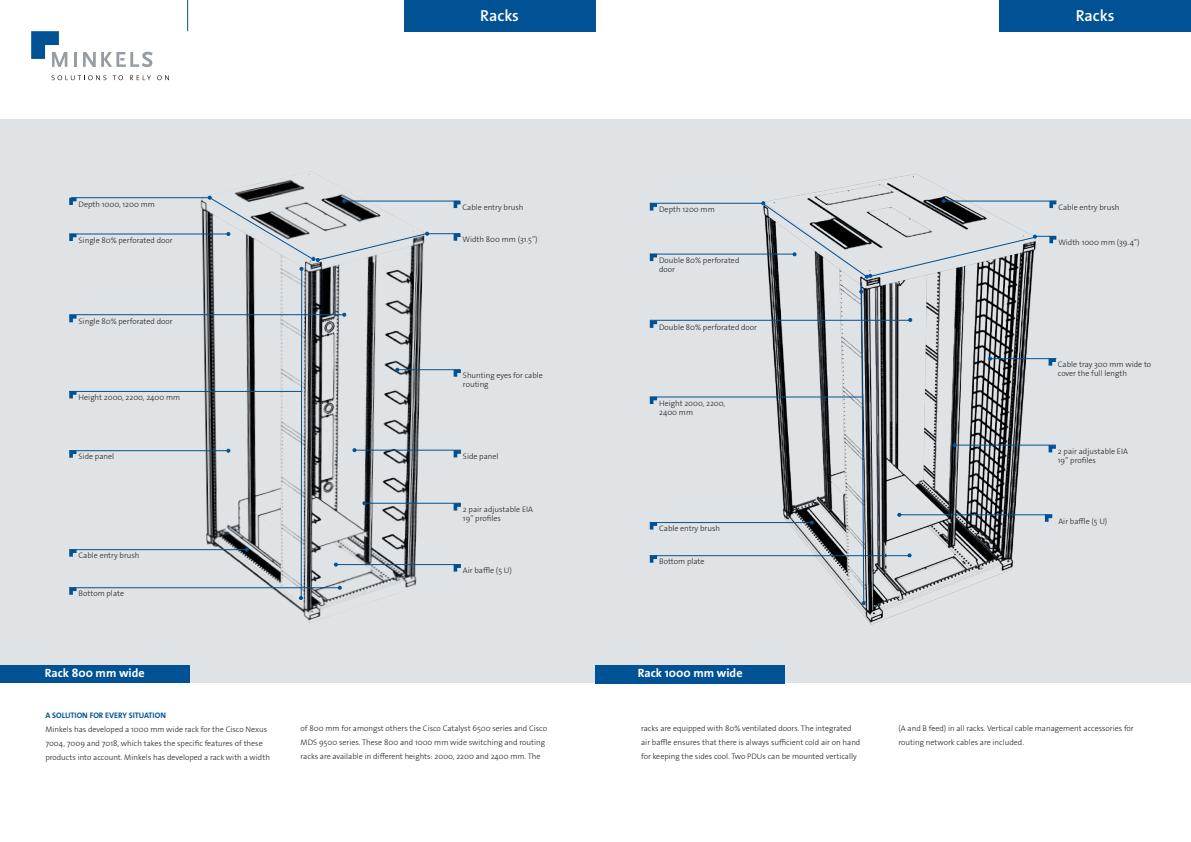
<style>
.page{position:relative;width:1191px;height:842px;background:#fff}
.page>*{position:absolute;margin:0;border:0;box-sizing:border-box;transform-origin:0 0}
.t1{font:600 16px "The Sans Os F";letter-spacing:-.005em;color:#fff}
.t2{font:700 12px "The Sans Os F";color:#fff}
.t3{font:300 8px/14px "The Sans Os F";color:#231f20}
.t4{font:700 8px "The Sans Os F";color:#005295}
</style>
<div class="page">
<div style="left:0;top:120px;width:1191px;height:563px;background:#e0e3e6"></div>
<img style="left:734px;top:173px;width:323px;height:452px">
<img style="left:169px;top:171px;width:286px;height:452px">
<svg style="left:31px;top:31px;width:36px;height:36px"></svg>
<hr style="left:74px;top:52px;width:3px;height:15px;background:#959ca2">
<svg style="left:83px;top:52px;width:70px;height:15px"></svg>
<svg style="left:52px;top:75px;width:54px;height:5px"></svg>
<svg style="left:113px;top:75px;width:10px;height:5px"></svg>
<svg style="left:130px;top:75px;width:21px;height:5px"></svg>
<svg style="left:157px;top:75px;width:12px;height:5px"></svg>
<hr style="left:187px;top:0;width:1px;height:31px;background:#005295">
<hr style="left:69px;top:391px;width:233px;height:1px;background:#005295">
<hr style="left:69px;top:234px;width:159px;height:1px;background:#005295">
<hr style="left:426px;top:233px;width:34px;height:1px;background:#005295">
<hr style="left:397px;top:369px;width:63px;height:1px;background:#005295">
<hr style="left:336px;top:564px;width:125px;height:1px;background:#005295">
<hr style="left:364px;top:503px;width:97px;height:1px;background:#005295">
<hr style="left:71px;top:197px;width:139px;height:1px;background:#005295">
<svg style="left:453px;top:233px;width:7px;height:8px"></svg>
<svg style="left:453px;top:369px;width:8px;height:8px"></svg>
<svg style="left:453px;top:503px;width:8px;height:7px"></svg>
<svg style="left:453px;top:564px;width:8px;height:8px"></svg>
<svg style="left:69px;top:198px;width:8px;height:7px"></svg>
<svg style="left:69px;top:234px;width:8px;height:7px"></svg>
<svg style="left:69px;top:391px;width:8px;height:7px"></svg>
<hr style="left:69px;top:314px;width:275px;height:1px;background:#005295">
<svg style="left:69px;top:315px;width:8px;height:7px"></svg>
<hr style="left:69px;top:587px;width:271px;height:1px;background:#005295">
<svg style="left:69px;top:587px;width:8px;height:8px"></svg>
<hr style="left:650px;top:397px;width:213px;height:1px;background:#005295">
<hr style="left:650px;top:254px;width:143px;height:1px;background:#005295">
<hr style="left:650px;top:203px;width:113px;height:1px;background:#005295">
<svg style="left:650px;top:203px;width:7px;height:8px"></svg>
<svg style="left:650px;top:255px;width:7px;height:6px"></svg>
<svg style="left:650px;top:398px;width:7px;height:6px"></svg>
<hr style="left:650px;top:320px;width:260px;height:1px;background:#005295">
<svg style="left:650px;top:321px;width:7px;height:7px"></svg>
<hr style="left:650px;top:555px;width:259px;height:1px;background:#005295">
<svg style="left:650px;top:555px;width:7px;height:8px"></svg>
<div style="left:403px;top:0;width:192px;height:31px;background:#005295"></div>
<div style="left:999px;top:0;width:192px;height:31px;background:#005295"></div>
<hr style="left:354px;top:450px;width:107px;height:1px;background:#005295">
<svg style="left:453px;top:450px;width:8px;height:7px"></svg>
<hr style="left:69px;top:450px;width:159px;height:1px;background:#005295">
<svg style="left:69px;top:450px;width:8px;height:8px"></svg>
<div style="left:0;top:665px;width:189px;height:18px;background:#005295"></div>
<div style="left:595px;top:665px;width:190px;height:18px;background:#005295"></div>
<hr style="left:69px;top:549px;width:178px;height:1px;background:#005295">
<svg style="left:69px;top:549px;width:8px;height:8px"></svg>
<hr style="left:344px;top:201px;width:116px;height:1px;background:#005295">
<svg style="left:453px;top:201px;width:7px;height:7px"></svg>
<svg style="left:208px;top:196px;width:221px;height:404px"></svg>
<hr style="left:650px;top:522px;width:161px;height:1px;background:#005295">
<svg style="left:650px;top:523px;width:7px;height:6px"></svg>
<svg style="left:761px;top:199px;width:295px;height:406px"></svg>
<h1 class="t1" style="left:480px;top:5px;width:40px">Racks</h1>
<h1 class="t1" style="left:1075px;top:5px;width:40px">Racks</h1>
<p class="t3" style="left:79px;top:197px;width:78px">Depth 1000, 1200 mm</p>
<p class="t3" style="left:79px;top:233px;width:96px">Single 80% perforated door</p>
<p class="t3" style="left:462px;top:200px;width:62px">Cable entry brush</p>
<p class="t3" style="left:462px;top:233px;width:76px">Width 800 mm (31.5”)</p>
<p class="t3" style="left:659px;top:203px;width:57px">Depth 1200 mm</p>
<p class="t3" style="left:1058px;top:200px;width:62px">Cable entry brush</p>
<p class="t3" style="left:1058px;top:235px;width:83px">Width 1000 mm (39.4”)</p>
<p class="t3" style="left:659px;top:256px;width:82px;line-height:8.8px">Double 80% perforated door</p>
<p class="t3" style="left:79px;top:314px;width:96px">Single 80% perforated door</p>
<p class="t3" style="left:659px;top:320px;width:99px">Double 80% perforated door</p>
<p class="t3" style="left:463px;top:371px;width:81px;line-height:8.8px">Shunting eyes for cable routing</p>
<p class="t3" style="left:1058px;top:360px;width:95px;line-height:8.8px">Cable tray 300 mm wide to cover the full length</p>
<p class="t3" style="left:79px;top:390px;width:103px">Height 2000, 2200, 2400 mm</p>
<p class="t3" style="left:659px;top:399px;width:67px;line-height:8.8px">Height 2000, 2200,<br>2400 mm</p>
<p class="t3" style="left:79px;top:450px;width:37px">Side panel</p>
<p class="t3" style="left:463px;top:450px;width:37px">Side panel</p>
<p class="t3" style="left:79px;top:549px;width:62px">Cable entry brush</p>
<p class="t3" style="left:79px;top:587px;width:47px">Bottom plate</p>
<p class="t3" style="left:463px;top:505px;width:71px;line-height:8.8px">2 pair adjustable EIA<br>19” profiles</p>
<p class="t3" style="left:463px;top:564px;width:50px">Air baffle (5 U)</p>
<p class="t3" style="left:659px;top:522px;width:62px">Cable entry brush</p>
<p class="t3" style="left:659px;top:555px;width:47px">Bottom plate</p>
<h2 class="t2" style="left:45px;top:665px;width:101px">Rack 800 mm wide</h2>
<h2 class="t2" style="left:638px;top:665px;width:106px">Rack 1000 mm wide</h2>
<p class="t3" style="left:1058px;top:447px;width:71px;line-height:8.8px">2 pair adjustable EIA<br>19” profiles</p>
<p class="t3" style="left:1058px;top:514px;width:50px">Air baffle (5 U)</p>
<p class="t4" style="left:45px;top:710px;width:122px">A SOLUTION FOR EVERY SITUATION</p>
<p class="t3" style="left:45px;top:722px;width:226px">Minkels has developed a 1000 mm wide rack for the Cisco Nexus<br>7004, 7009 and 7018, which takes the specific features of these products into account. Minkels has developed a rack with a width</p>
<p class="t3" style="left:301px;top:721px;width:248px">of 800 mm for amongst others the Cisco Catalyst 6500 series and Cisco<br>MDS 9500 series. These 800 and 1000 mm wide switching and routing racks are available in different heights: 2000, 2200 and 2400 mm. The</p>
<p class="t3" style="left:641px;top:721px;width:221px">racks are equipped with 80% ventilated doors. The integrated air baffle ensures that there is always sufficient cold air on hand for keeping the sides cool. Two PDUs can be mounted vertically</p>
<p class="t3" style="left:898px;top:721px;width:237px">(A and B feed) in all racks. Vertical cable management accessories for routing network cables are included.</p>
</div>
